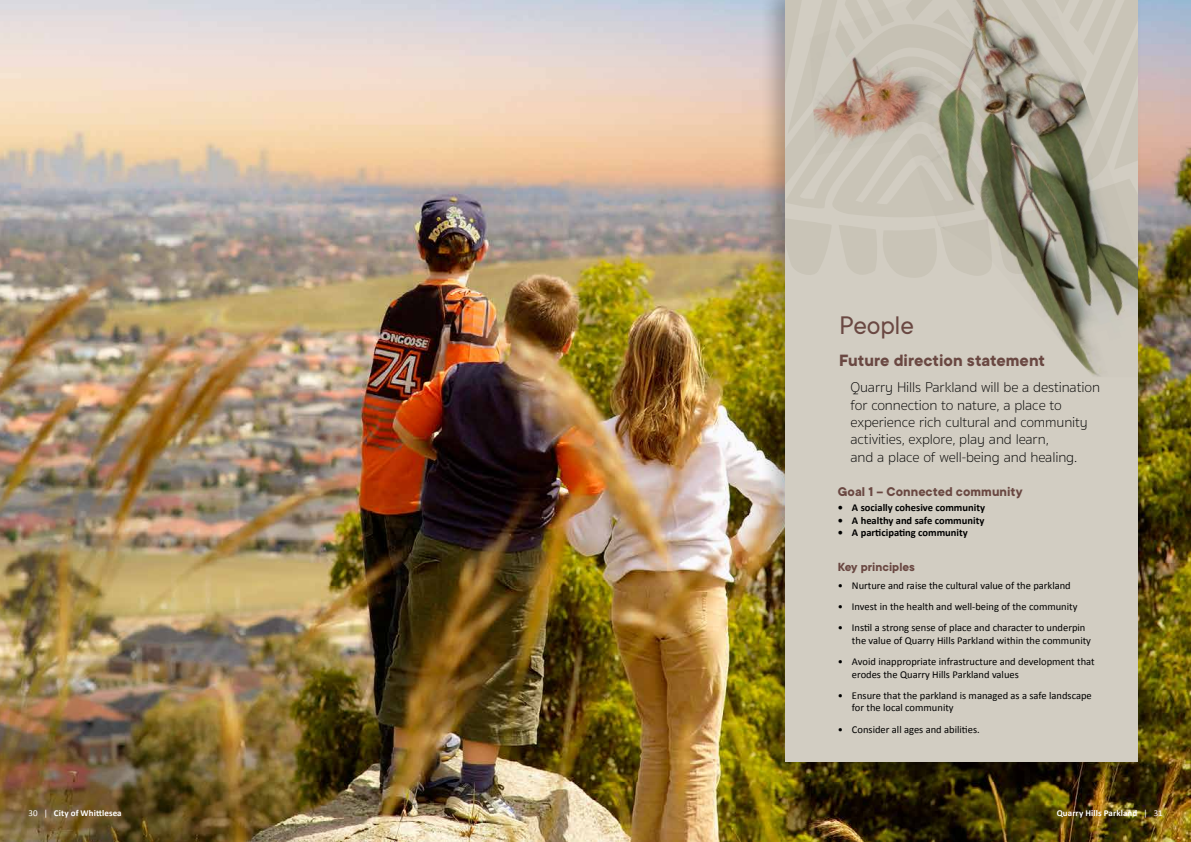
<style>
.page{position:relative;width:1191px;height:842px;background:#fff}
.page>*{position:absolute;margin:0;border:0;box-sizing:border-box;transform-origin:0 0}
.t1{font:28px "TT Commons";letter-spacing:-.01em;color:#6a4842}
.t2{font:700 18px "TT Commons";color:#6a4842}
.t3{font:100 14.5px/17.4px "Sukhumvit Set";letter-spacing:-.01em;color:#000}
.t4{font:700 14px "TT Commons";letter-spacing:.005em;color:#6a4842}
.t5{font:700 13px "TT Commons";color:#6a4842}
.t6{font:10.5px/12.6px "Calibri";color:#000}
.t7{font:700 10.5px "Calibri";color:#000}
.t8{font:700 9px "Calibri";letter-spacing:.01em;color:#fff}
.s1{font-weight:400}
</style>
<div class="page">
<img style="left:0;top:0;width:1191px;height:842px">
<div style="left:759px;top:0;width:383px;height:781px;background:#000;opacity:.25"></div>
<div style="left:785px;top:0;width:352px;height:761px;background:#d2cdc2"></div>
<svg style="left:785px;top:196px;width:24px;height:78px"></svg>
<svg style="left:785px;top:0;width:24px;height:195px;fill:#c9c4b7"></svg>
<img style="left:809px;top:0;width:329px;height:377px">
<img style="left:0;top:680px;width:329px;height:162px">
<h1 class="t1" style="left:839px;top:308px;width:76px">People</h1>
<h2 class="t2" style="left:839px;top:351px;width:207px">Future direction statement</h2>
<h3 class="t3" style="left:850px;top:379px;width:251px">Quarry Hills Parkland will be a destination for connection to nature, a place to experience rich cultural and community activities, explore, play and learn,<br>and a place of well-being and healing.</h3>
<h3 class="t4" style="left:837px;top:484px;width:186px">Goal 1 – Connected community</h3>
<p class="t7" style="left:837px;top:501px;width:149px">• A socially cohesive community</p>
<p class="t7" style="left:837px;top:514px;width:148px">• A healthy and safe community</p>
<p class="t7" style="left:837px;top:526px;width:131px">• A participating community</p>
<p class="t5" style="left:837px;top:560px;width:79px">Key principles</p>
<p class="t6" style="left:837px;top:579px;width:234px">• Nurture and raise the cultural value of the parkland</p>
<p class="t6" style="left:837px;top:600px;width:241px">• Invest in the health and well-being of the community</p>
<p class="t6" style="left:852px;top:622px;width:241px;text-indent:-14px">• Instil a strong sense of place and character to underpin the value of Quarry Hills Parkland within the community</p>
<p class="t6" style="left:852px;top:655px;width:244px;text-indent:-14px">• Avoid inappropriate infrastructure and development that erodes the Quarry Hills Parkland values</p>
<p class="t6" style="left:852px;top:689px;width:241px;text-indent:-14px">• Ensure that the parkland is managed as a safe landscape for the local community</p>
<p class="t6" style="left:837px;top:723px;width:143px">• Consider all ages and abilities.</p>
<p class="t8" style="left:28px;top:808px;width:95px"><span class="s1">30 |</span> City of Whittlesea</p>
<p class="t8" style="left:1056px;top:808px;width:107px">Quarry Hills Parkland <span class="s1">| 31</span></p>
</div>
